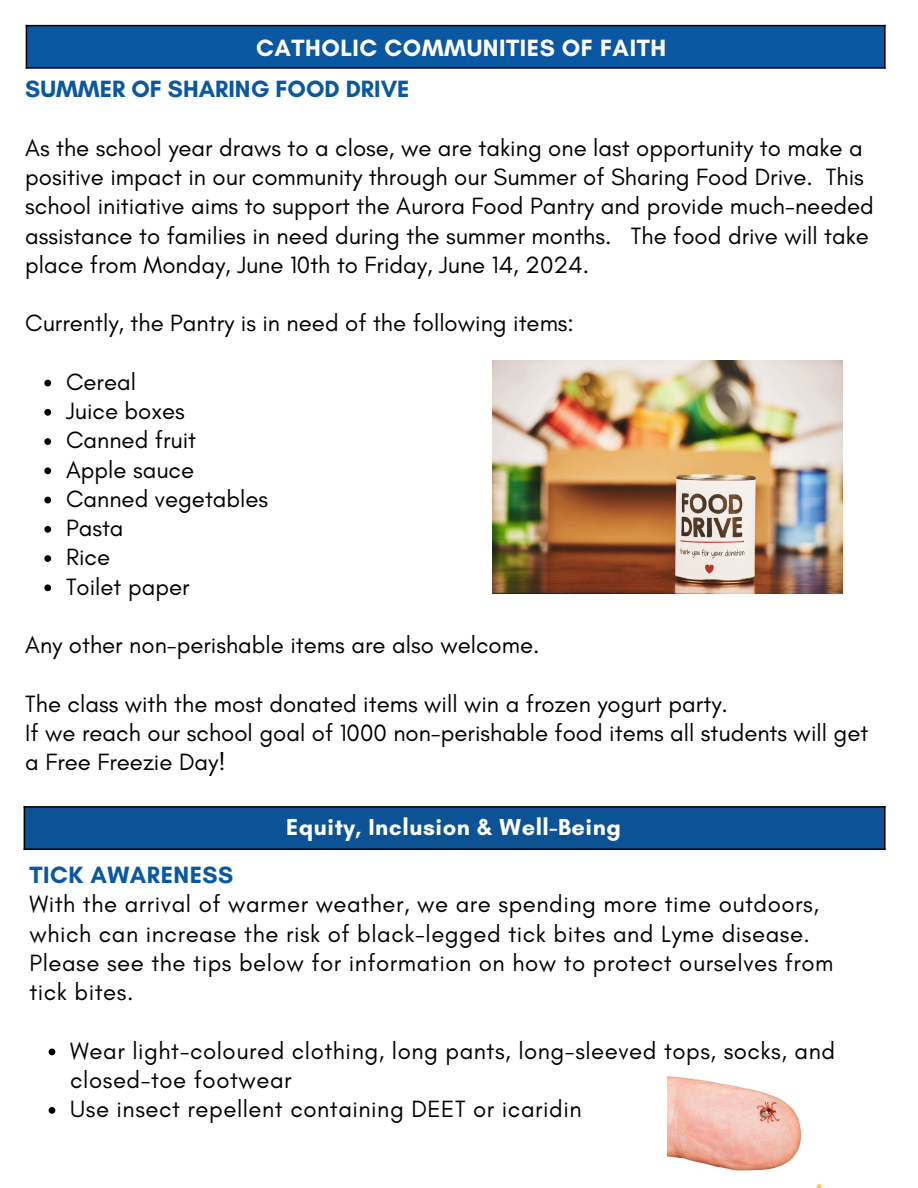
<style>
.page{position:relative;width:918px;height:1188px;background:#fff}
.page>*{position:absolute;margin:0;border:0;box-sizing:border-box;transform-origin:0 0}
.t1{font:24px/29.2px "Glacial Indifference";color:#000}
.t2{font:24px/29.2px "Glacial Indifference";letter-spacing:.02em;color:#000}
.t3{font:700 24px "Glacial Indifference";letter-spacing:.02em;color:#fff}
.t4{font:700 24px "Glacial Indifference";color:#0a57a2}
.t5{font:700 24px "Glacial Indifference";letter-spacing:.02em;color:#0a57a2}
.t6{font:700 23.55px "Glacial Indifference";letter-spacing:.02em;color:#fff}
</style>
<div class="page">
<img style="left:816px;top:1184px;width:6px;height:4px">
<div style="left:27px;top:26px;width:858px;height:42px;background:#0a57a2"></div>
<hr style="left:26px;top:25px;width:1px;height:44px;background:#000">
<hr style="left:884px;top:25px;width:2px;height:44px;background:#000">
<hr style="left:26px;top:25px;width:860px;height:1px;background:#000">
<hr style="left:26px;top:67px;width:860px;height:2px;background:#000">
<div style="left:25px;top:807px;width:860px;height:42px;background:#0b5394"></div>
<hr style="left:24px;top:806px;width:1px;height:44px;background:#000">
<hr style="left:884px;top:806px;width:2px;height:44px;background:#000">
<hr style="left:24px;top:806px;width:862px;height:2px;background:#000">
<hr style="left:24px;top:849px;width:862px;height:1px;background:#000">
<svg style="left:44px;top:380px;width:7px;height:6px"></svg>
<svg style="left:44px;top:409px;width:7px;height:7px"></svg>
<svg style="left:44px;top:438px;width:7px;height:7px"></svg>
<svg style="left:44px;top:467px;width:7px;height:7px"></svg>
<svg style="left:44px;top:497px;width:7px;height:6px"></svg>
<svg style="left:44px;top:526px;width:7px;height:7px"></svg>
<svg style="left:44px;top:555px;width:7px;height:7px"></svg>
<svg style="left:44px;top:584px;width:7px;height:7px"></svg>
<svg style="left:49px;top:1049px;width:6px;height:6px"></svg>
<svg style="left:49px;top:1107px;width:6px;height:7px"></svg>
<img style="left:667px;top:1076px;width:135px;height:95px">
<img style="left:493px;top:361px;width:350px;height:232px">
<p class="t3" style="left:256px;top:33px;width:412px">CATHOLIC COMMUNITIES OF FAITH</p>
<h1 class="t4" style="left:25px;top:75px;width:386px">SUMMER OF SHARING FOOD DRIVE</h1>
<p class="t1" style="left:25px;top:133px;width:850px">As the school year draws to a close, we are taking one last opportunity to make a positive impact in our community through our Summer of Sharing Food Drive. This school initiative aims to support the Aurora Food Pantry and provide much-needed assistance to families in need during the summer months. The food drive will take place from Monday, June 10th to Friday, June 14, 2024.</p>
<p class="t1" style="left:25px;top:308px;width:550px">Currently, the Pantry is in need of the following items:</p>
<p class="t1" style="left:66px;top:367px;width:72px">Cereal</p>
<p class="t1" style="left:66px;top:396px;width:120px">Juice boxes</p>
<p class="t1" style="left:66px;top:425px;width:132px">Canned fruit</p>
<p class="t1" style="left:66px;top:455px;width:130px">Apple sauce</p>
<p class="t1" style="left:66px;top:484px;width:204px">Canned vegetables</p>
<p class="t1" style="left:66px;top:513px;width:59px">Pasta</p>
<p class="t1" style="left:66px;top:542px;width:46px">Rice</p>
<p class="t1" style="left:66px;top:572px;width:125px">Toilet paper</p>
<p class="t1" style="left:25px;top:630px;width:516px">Any other non-perishable items are also welcome.</p>
<p class="t1" style="left:25px;top:689px;width:704px">The class with the most donated items will win a frozen yogurt party.</p>
<p class="t1" style="left:25px;top:718px;width:845px">If we reach our school goal of 1000 non-perishable food items all students will get a Free Freezie Day!</p>
<h1 class="t6" style="left:286px;top:812px;width:336px">Equity, Inclusion &amp; Well-Being</h1>
<p class="t5" style="left:29px;top:860px;width:205px">TICK AWARENESS</p>
<p class="t2" style="left:29px;top:889px;width:806px">With the arrival of warmer weather, we are spending more time outdoors, which can increase the risk of black-legged tick bites and Lyme disease.<br>Please see the tips below for information on how to protect ourselves from tick bites.</p>
<h2 class="t2" style="left:70px;top:1036px;width:766px">Wear light-coloured clothing, long pants, long-sleeved tops, socks, and closed-toe footwear</h2>
<p class="t2" style="left:70px;top:1094px;width:513px">Use insect repellent containing DEET or icaridin</p>
</div>
